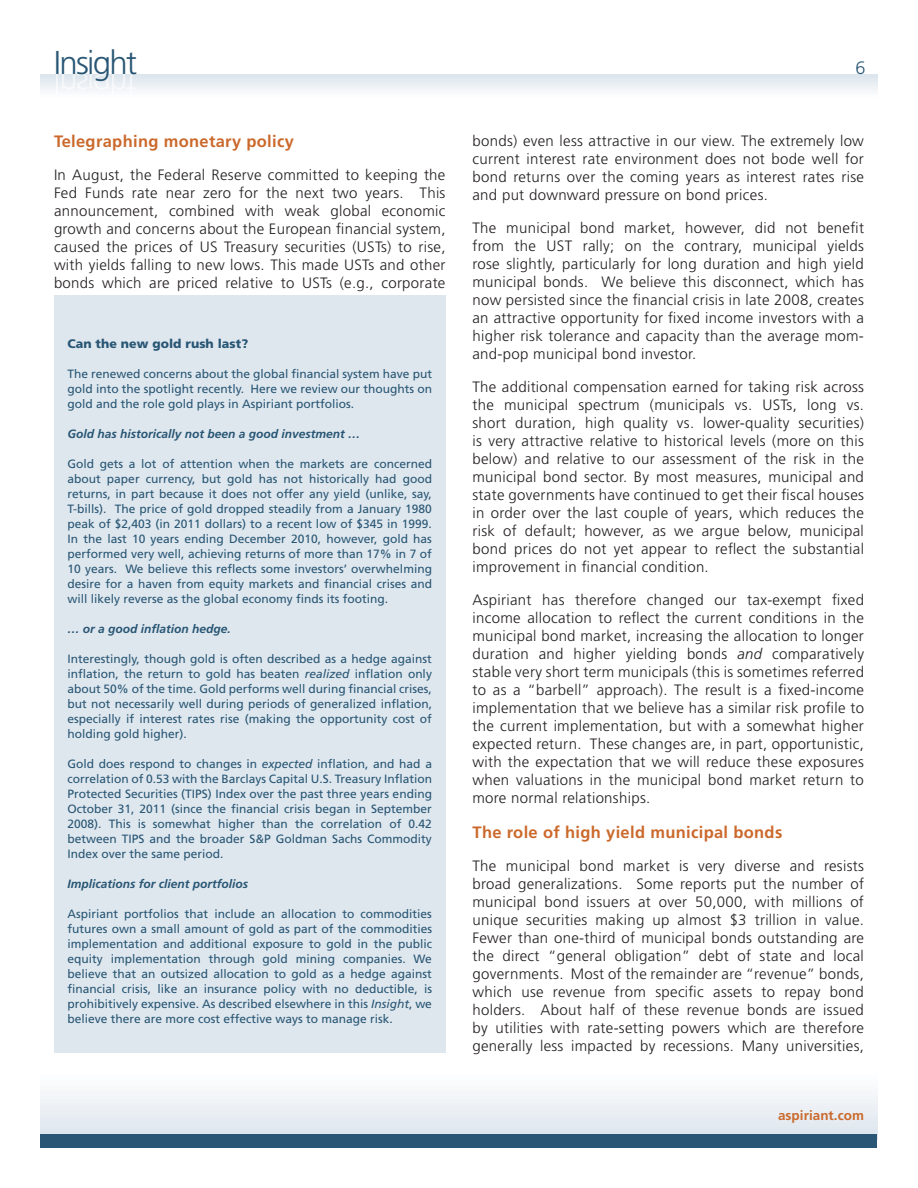
<style>
.page{position:relative;width:918px;height:1188px;background:#fff}
.page>*{position:absolute;margin:0;border:0;box-sizing:border-box;transform-origin:0 0}
.t1{font:300 33px "Frutiger LT Std";letter-spacing:-.05em;color:#285674}
.t2{font:300 18px "Frutiger LT Std";color:#285674}
.t3{font:700 16.5px "Frutiger LT Std";letter-spacing:.02em;color:#cb692c}
.t4{font:300 15px/18px "Frutiger LT Std";letter-spacing:.02em;color:#231f20;text-align:justify}
.t5{font:700 13.5px "Frutiger LT Std";letter-spacing:.005em;color:#cb692c}
.t6{font:900 12.3px "Frutiger LT Std";letter-spacing:.005em;color:#285674}
.t7{font:12px/15px "Frutiger LT Std";color:#285674;text-align:justify}
.t8{font:italic 700 12px "Frutiger LT Std";color:#285674}
.s1{font-style:italic}
</style>
<div class="page">
<div style="left:40px;top:978px;width:838px;height:162px;background:linear-gradient(to bottom,#fff,#e9eef3)"></div>
<div style="left:40px;top:74px;width:838px;height:56px;background:linear-gradient(to bottom,#e7edf2,#fff)"></div>
<div style="left:40px;top:1134px;width:838px;height:14px;background:#285674"></div>
<div style="left:54px;top:296px;width:392px;height:757px;background:#dfe7ee"></div>
<svg style="left:56px;top:74px;width:81px;height:22px"></svg>
<h1 class="t1" style="left:54px;top:44px;width:85px">Insight</h1>
<p class="t3" style="left:54px;top:132px;width:241px">Telegraphing monetary policy</p>
<p class="t4" style="left:54px;top:166px;width:393px">In August, the Federal Reserve committed to keeping the Fed Funds rate near zero for the next two years. This announcement, combined with weak global economic growth and concerns about the European financial system, caused the prices of US Treasury securities (USTs) to rise, with yields falling to new lows. This made USTs and other bonds which are priced relative to USTs (e.g., corporate</p>
<p class="t6" style="left:68px;top:336px;width:182px">Can the new gold rush last?</p>
<p class="t7" style="left:68px;top:366px;width:366px">The renewed concerns about the global financial system have put gold into the spotlight recently. Here we review our thoughts on gold and the role gold plays in Aspiriant portfolios.</p>
<p class="t8" style="left:68px;top:426px;width:294px">Gold has historically not been a good investment …</p>
<p class="t7" style="left:68px;top:456px;width:366px">Gold gets a lot of attention when the markets are concerned about paper currency, but gold has not historically had good returns, in part because it does not offer any yield (unlike, say, T-bills). The price of gold dropped steadily from a January 1980 peak of $2,403 (in 2011 dollars) to a recent low of $345 in 1999.<br>In the last 10 years ending December 2010, however, gold has performed very well, achieving returns of more than 17% in 7 of 10 years. We believe this reflects some investors’ overwhelming desire for a haven from equity markets and financial crises and will likely reverse as the global economy finds its footing.</p>
<p class="t8" style="left:68px;top:621px;width:165px">… or a good inflation hedge.</p>
<p class="t7" style="left:68px;top:651px;width:366px">Interestingly, though gold is often described as a hedge against inflation, the return to gold has beaten <span class="s1">realized</span> inflation only about 50% of the time. Gold performs well during financial crises, but not necessarily well during periods of generalized inflation, especially if interest rates rise (making the opportunity cost of holding gold higher).</p>
<p class="t7" style="left:68px;top:756px;width:366px">Gold does respond to changes in <span class="s1">expected</span> inflation, and had a correlation of 0.53 with the Barclays Capital U.S. Treasury Inflation Protected Securities (TIPS) Index over the past three years ending October 31, 2011 (since the financial crisis began in September 2008). This is somewhat higher than the correlation of 0.42 between TIPS and the broader S&amp;P Goldman Sachs Commodity Index over the same period.</p>
<p class="t8" style="left:68px;top:876px;width:182px">Implications for client portfolios</p>
<p class="t7" style="left:68px;top:906px;width:366px">Aspiriant portfolios that include an allocation to commodities futures own a small amount of gold as part of the commodities implementation and additional exposure to gold in the public equity implementation through gold mining companies. We believe that an outsized allocation to gold as a hedge against financial crisis, like an insurance policy with no deductible, is prohibitively expensive. As described elsewhere in this <span class="s1">Insight</span>, we believe there are more cost effective ways to manage risk.</p>
<p class="t2" style="left:855px;top:58px;width:12px">6</p>
<p class="t4" style="left:473px;top:132px;width:393px">bonds) even less attractive in our view. The extremely low current interest rate environment does not bode well for bond returns over the coming years as interest rates rise and put downward pressure on bond prices.</p>
<p class="t4" style="left:473px;top:219px;width:393px">The municipal bond market, however, did not benefit from the UST rally; on the contrary, municipal yields rose slightly, particularly for long duration and high yield municipal bonds. We believe this disconnect, which has now persisted since the financial crisis in late 2008, creates an attractive opportunity for fixed income investors with a higher risk tolerance and capacity than the average mom&shy;and-pop municipal bond investor.</p>
<p class="t4" style="left:473px;top:378px;width:393px">The additional compensation earned for taking risk across the municipal spectrum (municipals vs. USTs, long vs. short duration, high quality vs. lower-quality securities) is very attractive relative to historical levels (more on this below) and relative to our assessment of the risk in the municipal bond sector. By most measures, municipal and state governments have continued to get their fiscal houses in order over the last couple of years, which reduces the risk of default; however, as we argue below, municipal bond prices do not yet appear to reflect the substantial improvement in financial condition.</p>
<p class="t4" style="left:473px;top:591px;width:393px">Aspiriant has therefore changed our tax-exempt fixed income allocation to reflect the current conditions in the municipal bond market, increasing the allocation to longer duration and higher yielding bonds <span class="s1">and</span> comparatively stable very short term municipals (this is sometimes referred to as a “barbell” approach). The result is a fixed-income implementation that we believe has a similar risk profile to the current implementation, but with a somewhat higher expected return. These changes are, in part, opportunistic, with the expectation that we will reduce these exposures when valuations in the municipal bond market return to more normal relationships.</p>
<p class="t3" style="left:473px;top:823px;width:311px">The role of high yield municipal bonds</p>
<p class="t4" style="left:473px;top:857px;width:393px">The municipal bond market is very diverse and resists broad generalizations. Some reports put the number of municipal bond issuers at over 50,000, with millions of unique securities making up almost $3 trillion in value.<br>Fewer than one-third of municipal bonds outstanding are the direct “general obligation” debt of state and local governments. Most of the remainder are “revenue” bonds, which use revenue from specific assets to repay bond holders. About half of these revenue bonds are issued by utilities with rate-setting powers which are therefore generally less impacted by recessions. Many universities,</p>
<p class="t5" style="left:778px;top:1107px;width:87px">aspiriant.com</p>
</div>
